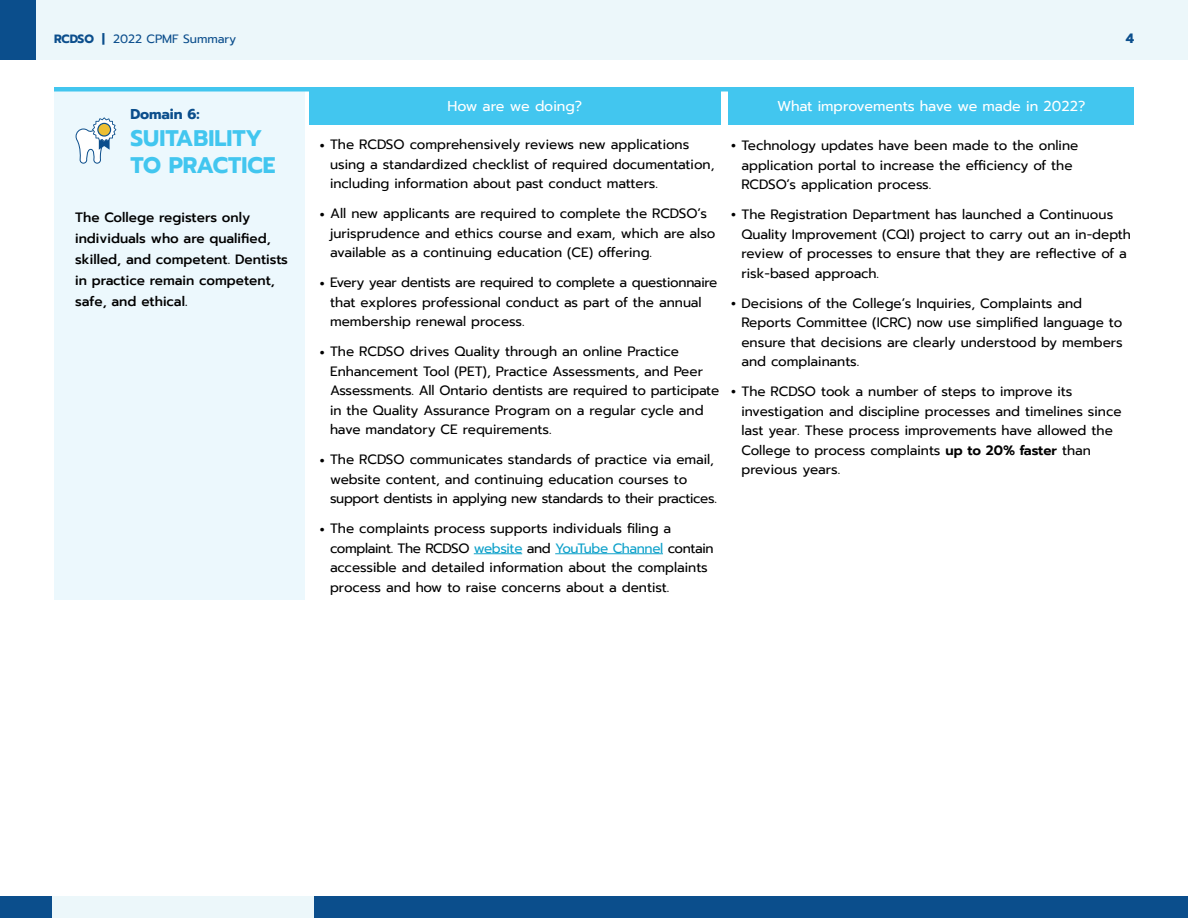
<style>
.page{position:relative;width:1188px;height:918px;background:#fff}
.page>*{position:absolute;margin:0;border:0;box-sizing:border-box;transform-origin:0 0}
.t1{font:700 22.5px/27px "Prompt";color:#42c6ef}
.t2{font:14.25px "Prompt";color:#fff}
.t3{font:700 14.25px "Prompt";color:#0b4e8c}
.t4{font:13.5px/19.5px "Prompt";color:#000}
.t5{font:13.5px/19.5px "Prompt";letter-spacing:-.02em;color:#000}
.t6{font:500 13.5px/21px "Prompt";color:#000}
.t7{font:13.5px/19.5px "Prompt";letter-spacing:-.025em;color:#000}
.t8{font:700 13.5px "Prompt";color:#0b4e8c}
.t9{font:12px "Prompt";color:#0b4e8c}
.s1{font-weight:700}
.s2{font-size:21px}
.s3{color:#0ea1ca}
.s4{font-weight:600}
</style>
<div class="page">
<div style="left:0;top:0;width:1188px;height:60px;background:#ecf7fa"></div>
<div style="left:0;top:0;width:36px;height:60px;background:#0b4e8c"></div>
<div style="left:314px;top:896px;width:874px;height:22px;background:#0b4e8c"></div>
<div style="left:52px;top:896px;width:262px;height:22px;background:#ecf7fa"></div>
<div style="left:0;top:896px;width:52px;height:22px;background:#0b4e8c"></div>
<hr style="left:474px;top:553px;width:48px;height:1px;background:#0ea1ca">
<hr style="left:555px;top:553px;width:108px;height:1px;background:#0ea1ca">
<div style="left:309px;top:87px;width:412px;height:37px;background:#42c6ef"></div>
<div style="left:729px;top:87px;width:405px;height:37px;background:#42c6ef"></div>
<div style="left:54px;top:92px;width:250px;height:508px;background:#ecf8fd"></div>
<div style="left:54px;top:87px;width:1080px;height:5px;background:#42c6ef"></div>
<svg style="left:75px;top:117px;width:41px;height:47px"></svg>
<svg style="left:98px;top:123px;width:13px;height:13px"></svg>
<div style="left:97px;top:123px;width:14px;height:14px;border:1px solid #0b4e8c;border-radius:50%"></div>
<p class="t9" style="left:54px;top:30px;width:184px"><span class="s1">RCDSO |</span> 2022 CPMF Summary</p>
<p class="t8" style="left:1126px;top:28px;width:10px">4</p>
<h1 class="t3" style="left:130px;top:103px;width:71px">Domain 6:</h1>
<h1 class="t1" style="left:130px;top:124px;width:147px">SUITABILITY<br>TO PRACTICE</h1>
<p class="t6" style="left:75px;top:207px;width:214px">The College registers only individuals who are qualified, skilled, and competent. Dentists in practice remain competent, safe, and ethical.</p>
<h2 class="t2" style="left:448px;top:96px;width:136px">How are we doing?</h2>
<p class="t4" style="left:330px;top:135px;width:386px;text-indent:-11px"><span class="s2">•</span> The RCDSO comprehensively reviews new applications using a standardized checklist of required documentation, including information about past conduct matters.</p>
<p class="t4" style="left:330px;top:204px;width:387px;text-indent:-11px"><span class="s2">•</span> All new applicants are required to complete the RCDSO’s jurisprudence and ethics course and exam, which are also available as a continuing education (CE) offering.</p>
<p class="t5" style="left:330px;top:273px;width:389px;text-indent:-11px"><span class="s2">•</span> Every year dentists are required to complete a questionnaire that explores professional conduct as part of the annual membership renewal process.</p>
<p class="t4" style="left:330px;top:342px;width:391px;text-indent:-11px"><span class="s2">•</span> The RCDSO drives Quality through an online Practice Enhancement Tool (PET), Practice Assessments, and Peer Assessments. All Ontario dentists are required to participate in the Quality Assurance Program on a regular cycle and have mandatory CE requirements.</p>
<p class="t4" style="left:330px;top:450px;width:388px;text-indent:-11px"><span class="s2">•</span> The RCDSO communicates standards of practice via email, website content, and continuing education courses to support dentists in applying new standards to their practices.</p>
<p class="t7" style="left:330px;top:519px;width:385px;text-indent:-11px"><span class="s2">•</span> The complaints process supports individuals filing a complaint. The RCDSO <span class="s3">website</span> and <span class="s3">YouTube Channel</span> contain</p>
<p class="t4" style="left:330px;top:558px;width:379px">accessible and detailed information about the complaints process and how to raise concerns about a dentist.</p>
<h2 class="t2" style="left:777px;top:96px;width:310px">What improvements have we made in 2022?</h2>
<p class="t4" style="left:741px;top:136px;width:338px;text-indent:-11px"><span class="s2">•</span> Technology updates have been made to the online application portal to increase the efficiency of the<br>RCDSO’s application process.</p>
<p class="t4" style="left:741px;top:205px;width:391px;text-indent:-11px"><span class="s2">•</span> The Registration Department has launched a Continuous Quality Improvement (CQI) project to carry out an in-depth review of processes to ensure that they are reflective of a risk-based approach.</p>
<p class="t4" style="left:741px;top:293px;width:383px;text-indent:-11px"><span class="s2">•</span> Decisions of the College’s Inquiries, Complaints and Reports Committee (ICRC) now use simplified language to ensure that decisions are clearly understood by members and complainants.</p>
<p class="t4" style="left:741px;top:382px;width:382px;text-indent:-11px"><span class="s2">•</span> The RCDSO took a number of steps to improve its investigation and discipline processes and timelines since last year. These process improvements have allowed the College to process complaints <span class="s4">up to 20% faster</span> than previous years.</p>
</div>
